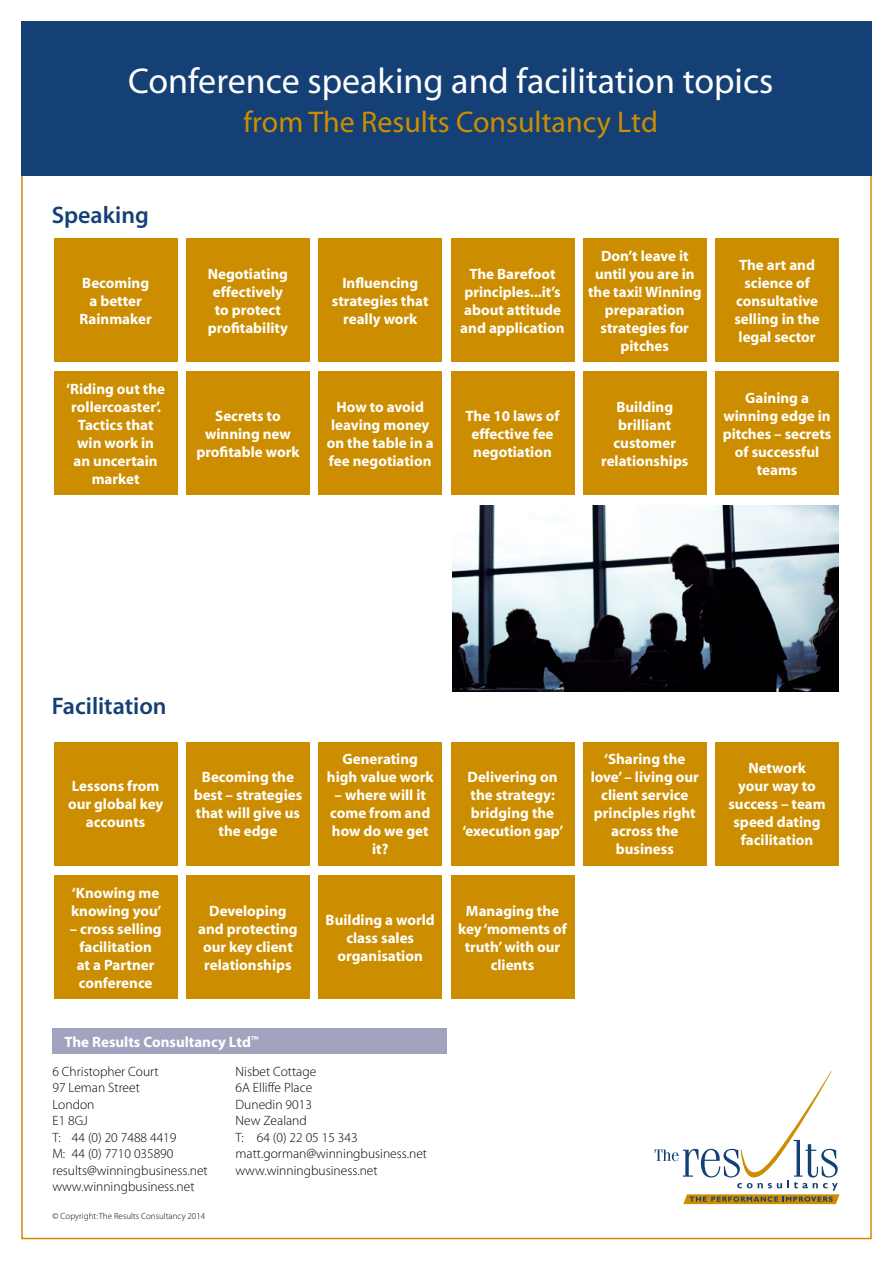
<style>
.page{position:relative;width:893px;height:1263px;background:#fff}
.page>*{position:absolute;margin:0;border:0;box-sizing:border-box;transform-origin:0 0}
.t1{font:36px "Myriad";color:#fff}
.t2{font:30px "Myriad";color:#cc8e00}
.t3{font:24px "Myriad Semi Bold Norm";color:#144075}
.t4{font:700 15px/18px "Myriad";color:#fff;text-align:center}
.t5{font:13.5px/16.5px "Myriad Light Norm";color:#000}
.t6{font:9px "Myriad Light Norm";color:#000}
</style>
<div class="page">
<svg style="left:655px;top:1071px;width:185px;height:133px"></svg>
<div style="left:21px;top:21px;width:851px;height:155px;background:#144075"></div>
<div style="left:54px;top:238px;width:123px;height:124px;background:#cc8e00"></div>
<div style="left:54px;top:742px;width:123px;height:123px;background:#cc8e00"></div>
<div style="left:54px;top:875px;width:123px;height:124px;background:#cc8e00"></div>
<div style="left:186px;top:238px;width:124px;height:124px;background:#cc8e00"></div>
<div style="left:186px;top:742px;width:124px;height:123px;background:#cc8e00"></div>
<div style="left:186px;top:875px;width:124px;height:124px;background:#cc8e00"></div>
<div style="left:319px;top:238px;width:123px;height:124px;background:#cc8e00"></div>
<div style="left:319px;top:742px;width:123px;height:123px;background:#cc8e00"></div>
<div style="left:319px;top:875px;width:123px;height:124px;background:#cc8e00"></div>
<div style="left:715px;top:238px;width:124px;height:124px;background:#cc8e00"></div>
<div style="left:715px;top:742px;width:124px;height:123px;background:#cc8e00"></div>
<div style="left:583px;top:238px;width:123px;height:124px;background:#cc8e00"></div>
<div style="left:583px;top:742px;width:123px;height:123px;background:#cc8e00"></div>
<div style="left:451px;top:238px;width:123px;height:124px;background:#cc8e00"></div>
<div style="left:451px;top:742px;width:123px;height:123px;background:#cc8e00"></div>
<div style="left:451px;top:875px;width:123px;height:124px;background:#cc8e00"></div>
<div style="left:319px;top:372px;width:123px;height:123px;background:#cc8e00"></div>
<div style="left:186px;top:372px;width:124px;height:123px;background:#cc8e00"></div>
<div style="left:54px;top:372px;width:123px;height:123px;background:#cc8e00"></div>
<div style="left:451px;top:372px;width:123px;height:123px;background:#cc8e00"></div>
<div style="left:583px;top:372px;width:123px;height:123px;background:#cc8e00"></div>
<div style="left:715px;top:372px;width:124px;height:123px;background:#cc8e00"></div>
<div style="left:52px;top:1028px;width:394px;height:26px;background:#a4a3bf"></div>
<img style="left:452px;top:505px;width:387px;height:187px">
<h1 class="t1" style="left:128px;top:63px;width:647px">Conference speaking and facilitation topics</h1>
<h2 class="t2" style="left:244px;top:107px;width:416px">from The Results Consultancy Ltd</h2>
<h3 class="t3" style="left:52px;top:203px;width:99px">Speaking</h3>
<p class="t4" style="left:80px;top:274px;width:74px">Becoming a better<br>Rainmaker</p>
<p class="t4" style="left:66px;top:381px;width:100px">‘Riding out the rollercoaster’.<br>Tactics that win work in<br>an uncertain market</p>
<p class="t4" style="left:208px;top:265px;width:82px">Negotiating effectively to protect profitability</p>
<p class="t4" style="left:196px;top:408px;width:105px">Secrets to winning new profitable work</p>
<p class="t4" style="left:332px;top:274px;width:98px">Influencing strategies that really work</p>
<p class="t4" style="left:327px;top:399px;width:109px">How to avoid leaving money on the table in a fee negotiation</p>
<p class="t4" style="left:460px;top:265px;width:106px">The Barefoot principles...it’s about attitude and application</p>
<p class="t4" style="left:588px;top:247px;width:115px">Don’t leave it until you are in the taxi! Winning preparation strategies for pitches</p>
<p class="t4" style="left:734px;top:256px;width:87px">The art and science of consultative selling in the legal sector</p>
<p class="t4" style="left:466px;top:408px;width:95px">The 10 laws of effective fee negotiation</p>
<p class="t4" style="left:601px;top:399px;width:89px">Building brilliant customer relationships</p>
<p class="t4" style="left:723px;top:390px;width:110px">Gaining a winning edge in pitches – secrets of successful teams</p>
<h3 class="t3" style="left:52px;top:693px;width:116px">Facilitation</h3>
<p class="t4" style="left:68px;top:778px;width:97px">Lessons from our global key accounts</p>
<p class="t4" style="left:71px;top:884px;width:92px;text-align:left">‘Knowing me knowing you’</p>
<p class="t4" style="left:70px;top:920px;width:93px">– cross selling facilitation<br>at a Partner conference</p>
<p class="t4" style="left:194px;top:769px;width:110px">Becoming the best – strategies that will give us the edge</p>
<p class="t4" style="left:198px;top:902px;width:101px">Developing and protecting our key client relationships</p>
<p class="t4" style="left:64px;top:1033px;width:196px">The Results Consultancy Ltd<sup>™</sup></p>
<p class="t4" style="left:327px;top:751px;width:108px">Generating high value work</p>
<p class="t4" style="left:330px;top:787px;width:102px">– where will it come from and how do we get it?</p>
<p class="t4" style="left:326px;top:911px;width:111px">Building a world class sales organisation</p>
<p class="t5" style="left:52px;top:1064px;width:157px">6 Christopher Court<br>97 Leman Street<br>London<br>E1 8GJ<br>T: 44 (0) 20 7488 4419<br>M: 44 (0) 7710 035890 results@winningbusiness.net www.winningbusiness.net</p>
<p class="t6" style="left:52px;top:1211px;width:154px">© Copyright: The Results Consultancy 2014</p>
<p class="t5" style="left:236px;top:1064px;width:193px">Nisbet Cottage<br>6A Elliffe Place<br>Dunedin 9013<br>New Zealand<br>T: 64 (0) 22 05 15 343 matt.gorman@winningbusiness.net www.winningbusiness.net</p>
<p class="t4" style="left:463px;top:769px;width:102px">Delivering on the strategy: bridging the ‘execution gap’</p>
<p class="t4" style="left:458px;top:902px;width:110px">Managing the key ‘moments of truth’ with our clients</p>
<p class="t4" style="left:591px;top:751px;width:110px">‘Sharing the love’ – living our client service principles right across the business</p>
<p class="t4" style="left:728px;top:760px;width:99px">Network<br>your way to success – team speed dating facilitation</p>
</div>
